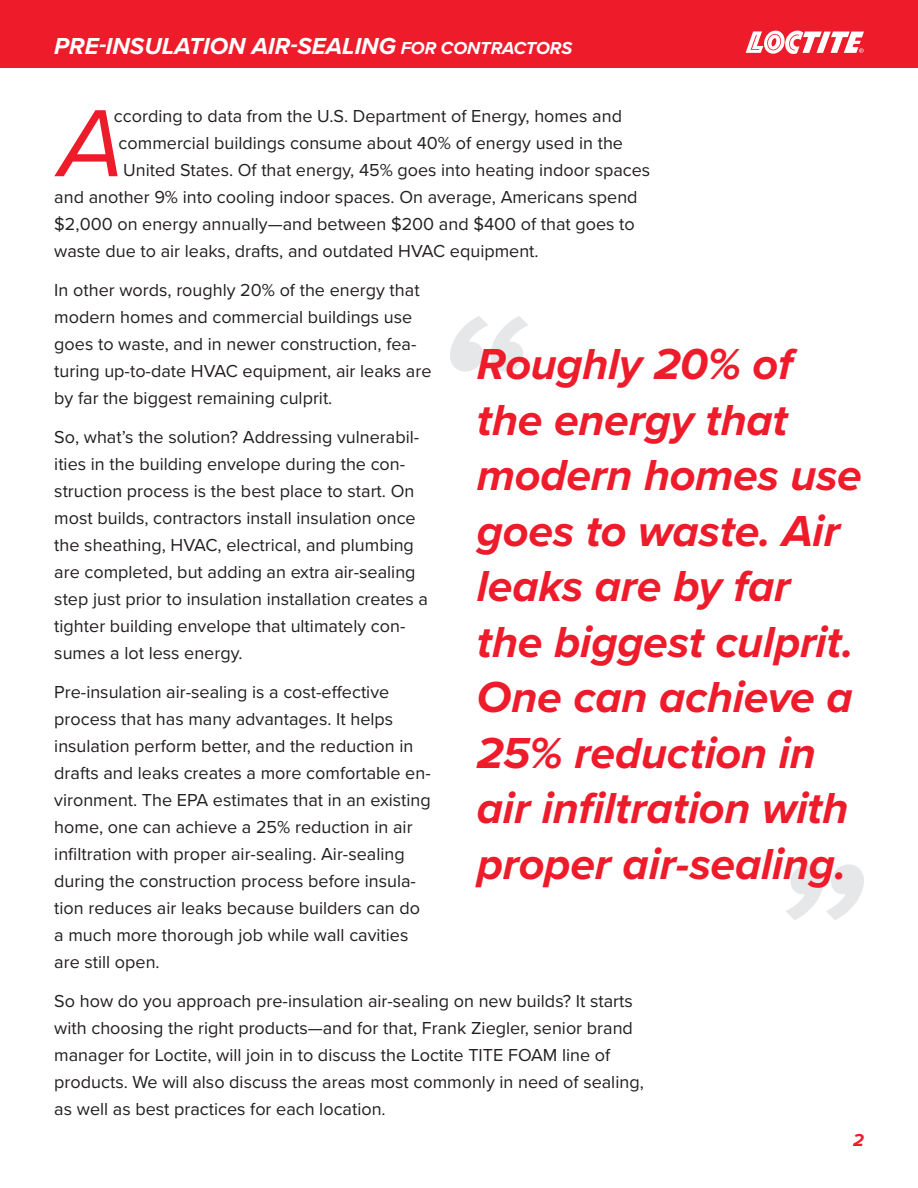
<style>
.page{position:relative;width:918px;height:1188px;background:#fff}
.page>*{position:absolute;margin:0;border:0;box-sizing:border-box;transform-origin:0 0}
.t1{font:italic 99px "Proxima Nova";color:#ee1b2b}
.t2{font:italic 700 45px/55.5px "Proxima Nova";letter-spacing:-.01em;color:#ee1b2b}
.t3{font:italic 700 24px "Proxima Nova";color:#fff}
.t4{font:18px/27px "Proxima Nova";color:#231f20}
.t5{font:italic 700 18px "Proxima Nova";color:#ee1b2b}
.s1{font-size:18px}
</style>
<div class="page">
<div style="left:0;top:0;width:918px;height:68px;background:#ee1b2b"></div>
<svg style="left:746px;top:30px;width:118px;height:24px"></svg>
<svg style="left:450px;top:316px;width:78px;height:56px"></svg>
<svg style="left:786px;top:864px;width:78px;height:56px"></svg>
<h3 class="t3" style="left:54px;top:28px;width:519px">PRE-INSULATION AIR-SEALING <span class="s1">FOR CONTRACTORS</span></h3>
<p class="t4" style="left:114px;top:102px;width:510px">ccording to data from the U.S. Department of Energy, homes and</p>
<p class="t4" style="left:119px;top:129px;width:506px">commercial buildings consume about 40% of energy used in the</p>
<p class="t4" style="left:123px;top:156px;width:529px">United States. Of that energy, 45% goes into heating indoor spaces</p>
<p class="t4" style="left:54px;top:183px;width:585px">and another 9% into cooling indoor spaces. On average, Americans spend</p>
<p class="t4" style="left:54px;top:210px;width:582px">$2,000 on energy annually—and between $200 and $400 of that goes to</p>
<p class="t4" style="left:54px;top:237px;width:486px">waste due to air leaks, drafts, and outdated HVAC equipment.</p>
<p class="t4" style="left:54px;top:276px;width:379px">In other words, roughly 20% of the energy that modern homes and commercial buildings use goes to waste, and in newer construction, fea&shy;turing up-to-date HVAC equipment, air leaks are by far the biggest remaining culprit.</p>
<p class="t4" style="left:54px;top:423px;width:375px">So, what’s the solution? Addressing vulnerabil&shy;ities in the building envelope during the con&shy;struction process is the best place to start. On most builds, contractors install insulation once the sheathing, HVAC, electrical, and plumbing are completed, but adding an extra air-sealing step just prior to insulation installation creates a tighter building envelope that ultimately con&shy;sumes a lot less energy.</p>
<p class="t4" style="left:54px;top:678px;width:378px">Pre-insulation air-sealing is a cost-effective process that has many advantages. It helps insulation perform better, and the reduction in drafts and leaks creates a more comfortable en&shy;vironment. The EPA estimates that in an existing home, one can achieve a 25% reduction in air infiltration with proper air-sealing. Air-sealing during the construction process before insula&shy;tion reduces air leaks because builders can do a much more thorough job while wall cavities are still open.</p>
<p class="t4" style="left:54px;top:987px;width:591px">So how do you approach pre-insulation air-sealing on new builds? It starts with choosing the right products—and for that, Frank Ziegler, senior brand manager for Loctite, will join in to discuss the Loctite TITE FOAM line of products. We will also discuss the areas most commonly in need of sealing, as well as best practices for each location.</p>
<p class="t1" style="left:59px;top:69px;width:67px">A</p>
<p class="t2" style="left:477px;top:336px;width:387px">Roughly 20% of the energy that modern homes use goes to waste. Air leaks are by far the biggest culprit.<br>One can achieve a<br>25% reduction in air infiltration with proper air-sealing.</p>
<p class="t5" style="left:853px;top:1127px;width:12px">2</p>
</div>
